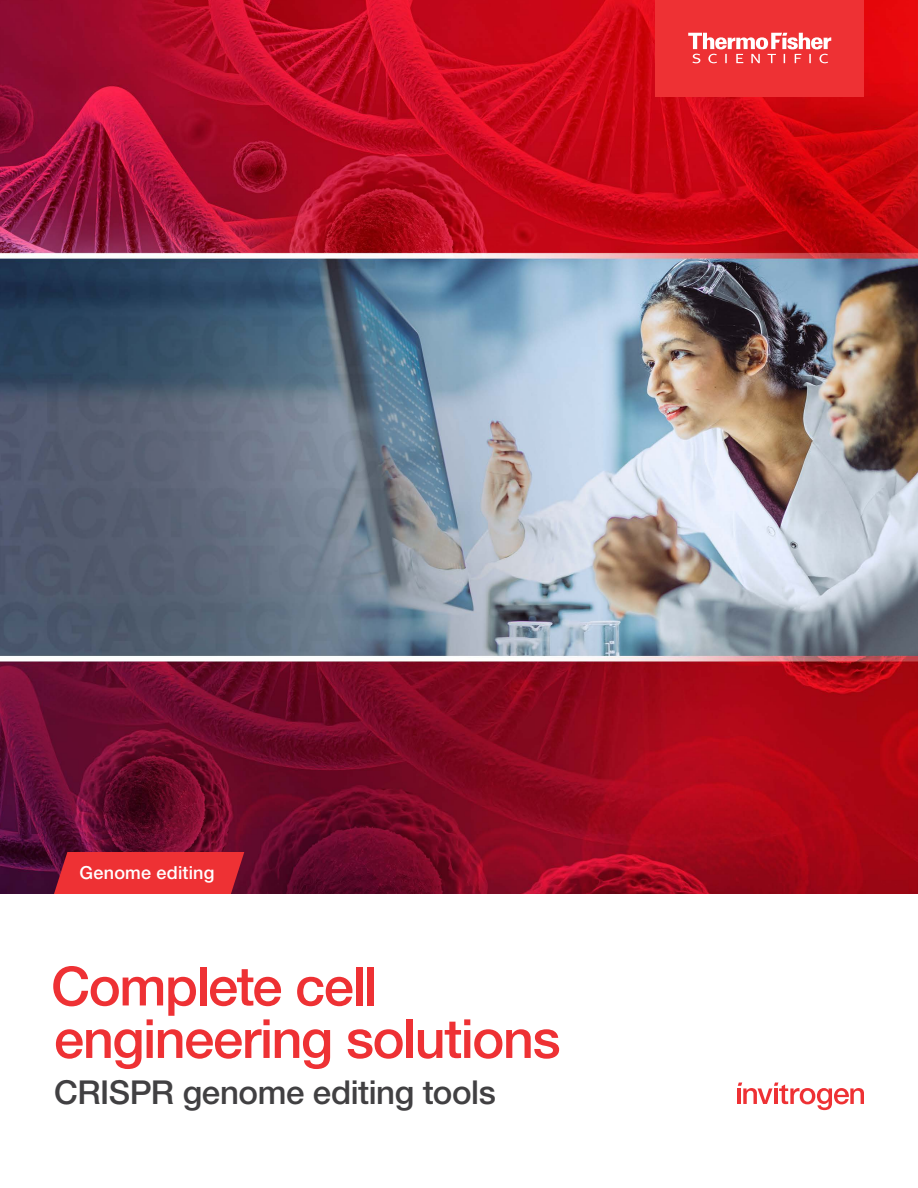
<style>
.page{position:relative;width:918px;height:1188px;background:#fff}
.page>*{position:absolute;margin:0;border:0;box-sizing:border-box;transform-origin:0 0}
.t1{font:500 54px/52.5px "Helvetica Neue LTW1 G";letter-spacing:-.025em;color:#ee3134}
.t2{font:500 33px "Helvetica Neue LTW1 G";letter-spacing:-.015em;color:#414042}
.t3{font:500 18px "Helvetica Neue LTW1 G";letter-spacing:.01em;color:#fff}
</style>
<div class="page">
<img style="left:0;top:0;width:918px;height:894px">
<svg style="left:54px;top:852px;width:190px;height:42px;background:#e32e33"></svg>
<svg style="left:738px;top:1083px;width:126px;height:27px"></svg>
<div style="left:656px;top:0;width:208px;height:96px;background:#ee3134"></div>
<svg style="left:688px;top:33px;width:143px;height:30px"></svg>
<p class="t3" style="left:80px;top:862px;width:136px">Genome editing</p>
<p class="t1" style="left:51px;top:960px;width:511px">Complete cell engineering solutions</p>
<p class="t2" style="left:54px;top:1073px;width:443px">CRISPR genome editing tools</p>
</div>
